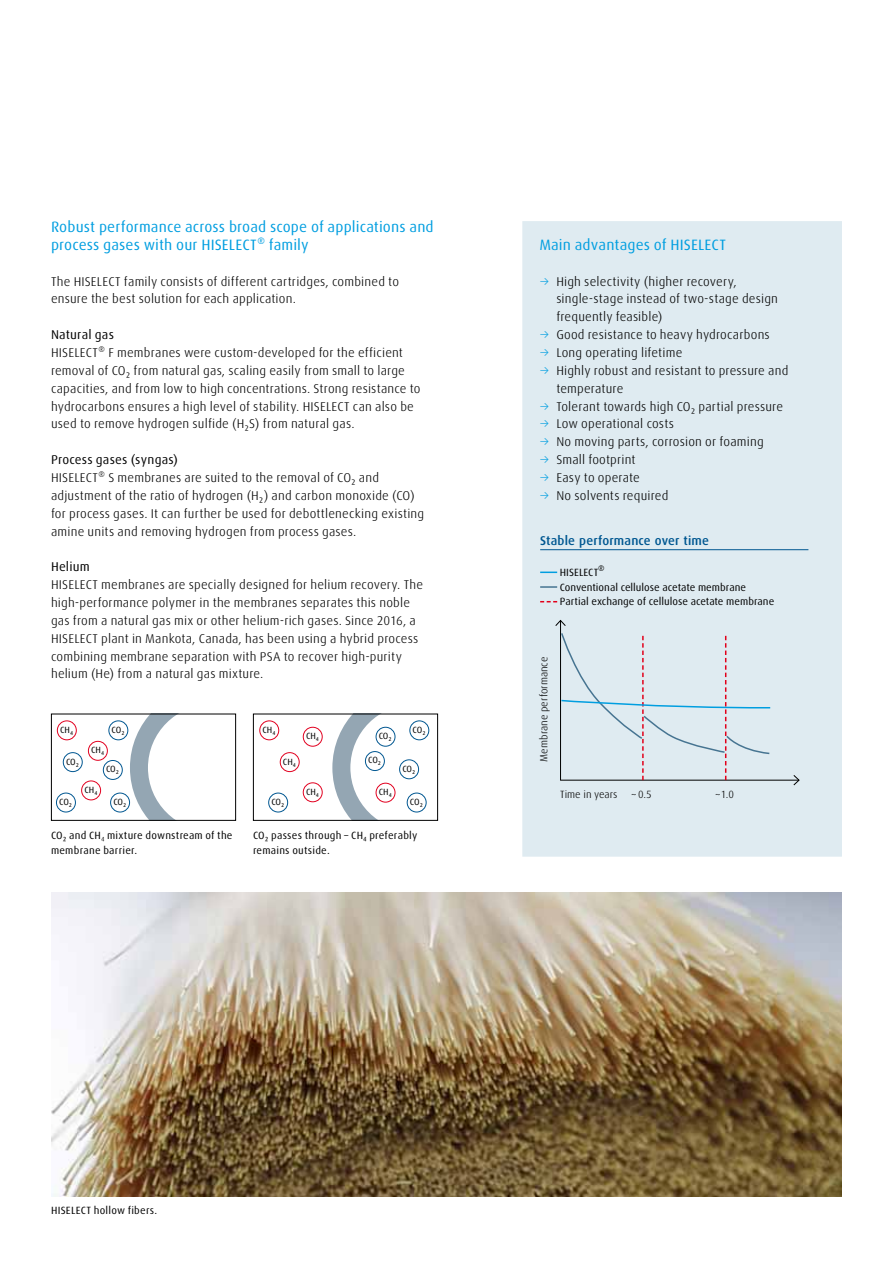
<style>
.page{position:relative;width:893px;height:1263px;background:#fff}
.page>*{position:absolute;margin:0;border:0;box-sizing:border-box;transform-origin:0 0}
.t1{font:15px/17.9px "Linde Dax Global";letter-spacing:.005em;color:#009ee0}
.t2{font:300 12.75px/17.9px "Linde Dax Global";letter-spacing:.01em;color:#000}
.t3{font:12.75px "Linde Dax Global";letter-spacing:.015em;color:#000}
.t4{font:500 12.75px "Linde Dax Global";letter-spacing:.015em;color:#005791}
.t5{font:10.5px/14.7px "Linde Dax Global";letter-spacing:.01em;color:#000}
.t6{font:300 10.5px "Linde Dax Global";color:#000}
.t7{font:9px "Linde Dax Global";color:#000}
.s1{font-weight:300}
.s2{color:#009ee0}
.s3{font-size:12.75px}
</style>
<div class="page">
<img style="left:51px;top:893px;width:791px;height:303px">
<div style="left:522px;top:221px;width:320px;height:636px;background:#dfebf1"></div>
<hr style="left:540px;top:549px;width:268px;height:1px;background:#005791">
<svg style="left:540px;top:571px;width:17px;height:2px"></svg>
<svg style="left:540px;top:586px;width:17px;height:2px"></svg>
<svg style="left:540px;top:601px;width:17px;height:1px"></svg>
<hr style="left:560px;top:780px;width:239px;height:1px;background:#000">
<svg style="left:793px;top:775px;width:7px;height:11px"></svg>
<svg style="left:555px;top:619px;width:217px;height:161px"></svg>
<svg style="left:130px;top:716px;width:45px;height:103px"></svg>
<div style="left:51px;top:714px;width:185px;height:107px;border:1px solid #000"></div>
<div style="left:57px;top:720px;width:20px;height:20px;border:1px solid #e20020;border-radius:50%"></div>
<div style="left:81px;top:780px;width:20px;height:20px;border:1px solid #e20020;border-radius:50%"></div>
<div style="left:88px;top:741px;width:20px;height:20px;border:1px solid #e20020;border-radius:50%"></div>
<div style="left:103px;top:760px;width:20px;height:20px;border:1px solid #005791;border-radius:50%"></div>
<div style="left:63px;top:752px;width:20px;height:20px;border:1px solid #005791;border-radius:50%"></div>
<div style="left:108px;top:720px;width:20px;height:20px;border:1px solid #005791;border-radius:50%"></div>
<div style="left:110px;top:793px;width:20px;height:19px;border:1px solid #005791;border-radius:50%"></div>
<div style="left:56px;top:793px;width:20px;height:19px;border:1px solid #005791;border-radius:50%"></div>
<svg style="left:332px;top:716px;width:98px;height:103px"></svg>
<div style="left:253px;top:714px;width:185px;height:107px;border:1px solid #000"></div>
<div style="left:259px;top:720px;width:20px;height:20px;border:1px solid #e20020;border-radius:50%"></div>
<div style="left:280px;top:752px;width:20px;height:20px;border:1px solid #e20020;border-radius:50%"></div>
<div style="left:303px;top:727px;width:20px;height:20px;border:1px solid #e20020;border-radius:50%"></div>
<div style="left:303px;top:782px;width:20px;height:20px;border:1px solid #e20020;border-radius:50%"></div>
<div style="left:376px;top:783px;width:19px;height:19px;border:1px solid #e20020;border-radius:50%"></div>
<div style="left:365px;top:751px;width:20px;height:20px;border:1px solid #005791;border-radius:50%"></div>
<div style="left:399px;top:759px;width:20px;height:20px;border:1px solid #005791;border-radius:50%"></div>
<div style="left:376px;top:727px;width:19px;height:20px;border:1px solid #005791;border-radius:50%"></div>
<div style="left:409px;top:720px;width:20px;height:20px;border:1px solid #005791;border-radius:50%"></div>
<div style="left:407px;top:793px;width:19px;height:19px;border:1px solid #005791;border-radius:50%"></div>
<div style="left:268px;top:793px;width:20px;height:19px;border:1px solid #005791;border-radius:50%"></div>
<p class="t1" style="left:51px;top:218px;width:384px">Robust performance across broad scope of applications and process gases with our HISELECT® family</p>
<p class="t2" style="left:51px;top:272px;width:350px">The HISELECT family consists of different cartridges, combined to ensure the best solution for each application.</p>
<p class="t3" style="left:51px;top:327px;width:65px">Natural gas</p>
<p class="t2" style="left:51px;top:344px;width:371px">HISELECT® F membranes were custom-developed for the efficient removal of CO₂ from natural gas, scaling easily from small to large capacities, and from low to high concentrations. Strong resistance to hydrocarbons ensures a high level of stability. HISELECT can also be used to remove hydrogen sulfide (H₂S) from natural gas.</p>
<p class="t3" style="left:51px;top:452px;width:129px">Process gases (syngas)</p>
<p class="t2" style="left:51px;top:469px;width:375px">HISELECT® S membranes are suited to the removal of CO₂ and adjustment of the ratio of hydrogen (H₂) and carbon monoxide (CO) for process gases. It can further be used for debottlenecking existing amine units and removing hydrogen from process gases.</p>
<p class="t3" style="left:51px;top:559px;width:40px">Helium</p>
<p class="t2" style="left:51px;top:576px;width:374px">HISELECT membranes are specially designed for helium recovery. The high-performance polymer in the membranes separates this noble gas from a natural gas mix or other helium-rich gases. Since 2016, a HISELECT plant in Mankota, Canada, has been using a hybrid process combining membrane separation with PSA to recover high-purity helium (He) from a natural gas mixture.</p>
<p class="t7" style="left:60px;top:724px;width:15px">CH₄</p>
<p class="t7" style="left:112px;top:724px;width:14px">CO₂</p>
<p class="t7" style="left:263px;top:724px;width:15px">CH₄</p>
<p class="t7" style="left:306px;top:731px;width:15px">CH₄</p>
<p class="t7" style="left:379px;top:731px;width:14px">CO₂</p>
<p class="t7" style="left:413px;top:724px;width:14px">CO₂</p>
<p class="t7" style="left:66px;top:756px;width:14px">CO₂</p>
<p class="t7" style="left:91px;top:745px;width:15px">CH₄</p>
<p class="t7" style="left:106px;top:764px;width:14px">CO₂</p>
<p class="t7" style="left:283px;top:756px;width:15px">CH₄</p>
<p class="t7" style="left:368px;top:755px;width:14px">CO₂</p>
<p class="t7" style="left:402px;top:763px;width:14px">CO₂</p>
<p class="t7" style="left:84px;top:784px;width:15px">CH₄</p>
<p class="t7" style="left:59px;top:796px;width:14px">CO₂</p>
<p class="t7" style="left:113px;top:796px;width:14px">CO₂</p>
<p class="t7" style="left:306px;top:786px;width:15px">CH₄</p>
<p class="t7" style="left:379px;top:787px;width:15px">CH₄</p>
<p class="t7" style="left:271px;top:796px;width:14px">CO₂</p>
<p class="t7" style="left:410px;top:796px;width:14px">CO₂</p>
<p class="t5" style="left:51px;top:828px;width:183px">CO₂ and CH<span class="s1">₄</span> mixture downstream of the membrane barrier.</p>
<p class="t5" style="left:253px;top:828px;width:166px">CO₂ passes through – CH₄ preferably remains outside.</p>
<p class="t1" style="left:539px;top:236px;width:188px">Main advantages of HISELECT</p>
<p class="t2" style="left:556px;top:272px;width:223px;text-indent:-17px"><span class="s2">→</span> High selectivity (higher recovery, single-stage instead of two-stage design frequently feasible)</p>
<p class="t2" style="left:539px;top:326px;width:232px"><span class="s2">→</span> Good resistance to heavy hydrocarbons</p>
<p class="t2" style="left:539px;top:344px;width:145px"><span class="s2">→</span> Long operating lifetime</p>
<p class="t2" style="left:556px;top:362px;width:234px;text-indent:-17px"><span class="s2">→</span> Highly robust and resistant to pressure and temperature</p>
<p class="t2" style="left:539px;top:397px;width:245px"><span class="s2">→</span> Tolerant towards high CO₂ partial pressure</p>
<p class="t2" style="left:539px;top:415px;width:136px"><span class="s2">→</span> Low operational costs</p>
<p class="t2" style="left:539px;top:433px;width:226px"><span class="s2">→</span> No moving parts, corrosion or foaming</p>
<p class="t2" style="left:539px;top:451px;width:98px"><span class="s2">→</span> Small footprint</p>
<p class="t2" style="left:539px;top:469px;width:102px"><span class="s2">→</span> Easy to operate</p>
<p class="t2" style="left:539px;top:486px;width:131px"><span class="s2">→</span> No solvents required</p>
<p class="t4" style="left:540px;top:533px;width:170px">Stable performance over time</p>
<p class="t5" style="left:560px;top:565px;width:216px">HISELECT<span class="s3">®<br></span>Conventional cellulose acetate membrane<br>Partial exchange of cellulose acetate membrane</p>
<p class="t6" style="left:538px;top:762px;width:106px;rotate:-90deg">Membrane performance</p>
<p class="t6" style="left:560px;top:789px;width:59px">Time in years</p>
<p class="t6" style="left:631px;top:789px;width:23px">~0.5</p>
<p class="t6" style="left:715px;top:789px;width:21px">~1.0</p>
<p class="t5" style="left:51px;top:1203px;width:108px">HISELECT hollow fibers.</p>
</div>
